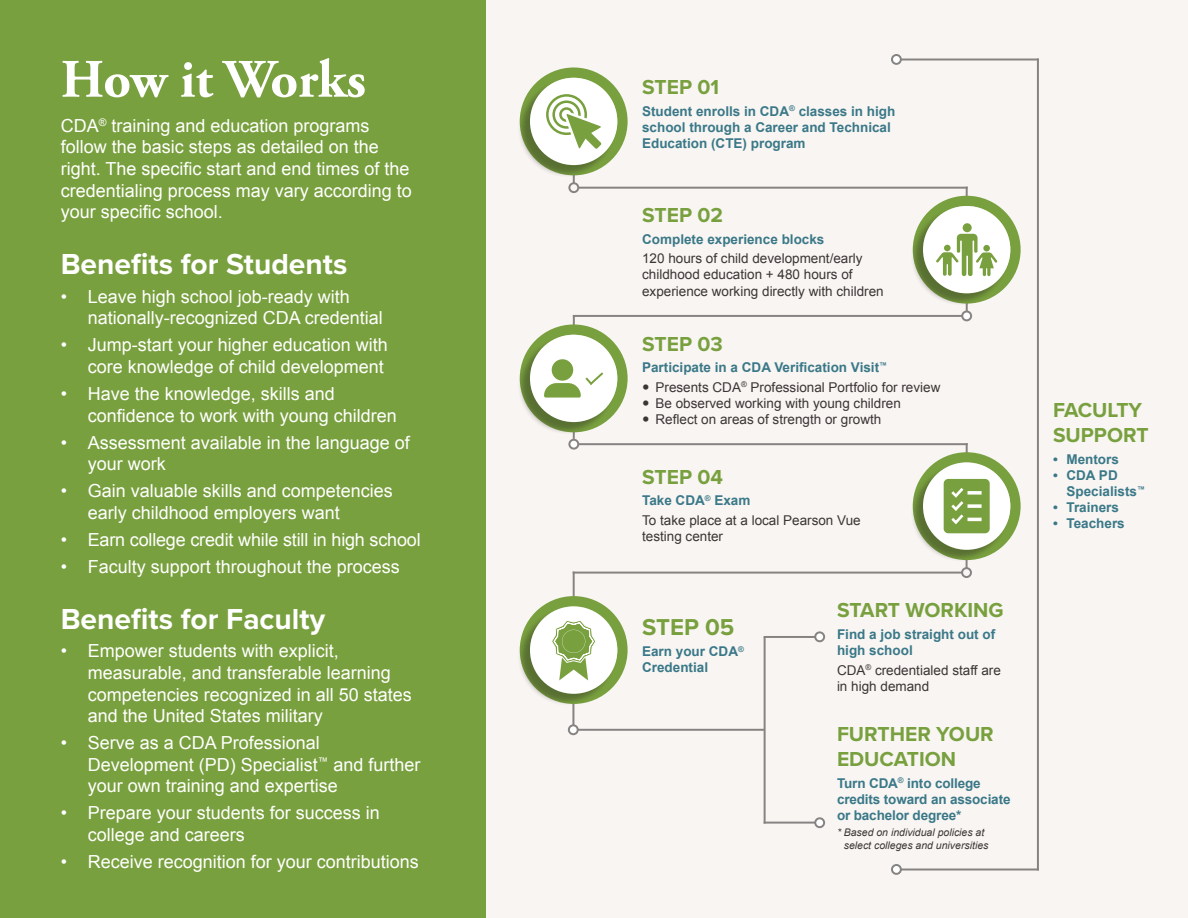
<style>
.page{position:relative;width:1188px;height:918px;background:#fff}
.page>*{position:absolute;margin:0;border:0;box-sizing:border-box;transform-origin:0 0}
.Serif_Heading_4_-_36{font:700 54px "Adobe Garamond Pro";letter-spacing:-.005em;color:#fff}
.SANS_Heading_5_-_24p{font:700 30px "Proxima Nova";color:#fff}
.SANS_Heading_5_-_24p-2{font:700 23.85px "Proxima Nova";color:#79a03e}
.SANS_Heading_5_-_24p-3{font:700 21px/25.2px "Proxima Nova";color:#79a03e}
.Body_Text_-_Last_Par{font:18px/21.6px "Arial";color:#fff}
.Body_Text_-_Regular{font:700 13.5px/16.2px "Arial";color:#3a7888}
.Body_Text_-_Regular-2{font:13.5px/16.2px "Arial";color:#3b3635}
.t1{font:italic 10.5px/12.6px "Arial";color:#3b3635}
</style>
<div class="page">
<div style="left:486px;top:0;width:702px;height:918px;background:#f8f5f2"></div>
<div style="left:0;top:0;width:486px;height:918px;background:#79a03e"></div>
<hr style="left:572px;top:691px;width:2px;height:40px;background:#868382">
<hr style="left:573px;top:572px;width:2px;height:49px;background:#868382">
<hr style="left:573px;top:572px;width:394px;height:2px;background:#868382">
<hr style="left:966px;top:443px;width:2px;height:36px;background:#868382">
<hr style="left:574px;top:443px;width:394px;height:2px;background:#868382">
<div style="left:520px;top:596px;width:108px;height:108px;background:#79a03e;border-radius:50%"></div>
<hr style="left:966px;top:526px;width:2px;height:47px;background:#868382">
<div style="left:962px;top:568px;width:9px;height:9px;background:#f8f5f2;border-radius:50%"></div>
<div style="left:961px;top:567px;width:11px;height:11px;border:2px solid #868382;border-radius:50%"></div>
<div style="left:913px;top:452px;width:108px;height:108px;background:#79a03e;border-radius:50%"></div>
<hr style="left:573px;top:399px;width:2px;height:40px;background:#868382">
<div style="left:569px;top:440px;width:9px;height:9px;background:#fff;border-radius:50%"></div>
<div style="left:568px;top:439px;width:11px;height:11px;border:2px solid #868382;border-radius:50%"></div>
<hr style="left:573px;top:315px;width:2px;height:50px;background:#868382">
<hr style="left:573px;top:315px;width:394px;height:2px;background:#868382">
<hr style="left:966px;top:271px;width:2px;height:40px;background:#868382">
<div style="left:962px;top:311px;width:9px;height:9px;background:#fff;border-radius:50%"></div>
<div style="left:961px;top:311px;width:11px;height:10px;border:2px solid #868382;border-radius:50%"></div>
<hr style="left:966px;top:187px;width:2px;height:50px;background:#868382">
<hr style="left:574px;top:187px;width:394px;height:2px;background:#868382">
<hr style="left:573px;top:150px;width:2px;height:40px;background:#868382">
<div style="left:569px;top:183px;width:9px;height:9px;background:#f8f5f2;border-radius:50%"></div>
<div style="left:568px;top:182px;width:11px;height:11px;border:2px solid #868382;border-radius:50%"></div>
<div style="left:520px;top:68px;width:108px;height:107px;background:#79a03e;border-radius:50%"></div>
<div style="left:913px;top:196px;width:108px;height:108px;background:#79a03e;border-radius:50%"></div>
<div style="left:520px;top:324px;width:108px;height:108px;background:#79a03e;border-radius:50%"></div>
<div style="left:518px;top:79px;width:98px;height:99px;background:#231f20;opacity:.75"></div>
<div style="left:530px;top:78px;width:87px;height:87px;background:#fff;border-radius:50%"></div>
<div style="left:911px;top:207px;width:98px;height:99px;background:#231f20;opacity:.75"></div>
<div style="left:923px;top:206px;width:87px;height:87px;background:#fff;border-radius:50%"></div>
<div style="left:518px;top:336px;width:98px;height:98px;background:#231f20;opacity:.75"></div>
<div style="left:530px;top:335px;width:87px;height:87px;background:#fff;border-radius:50%"></div>
<div style="left:911px;top:464px;width:98px;height:98px;background:#231f20;opacity:.75"></div>
<div style="left:923px;top:462px;width:87px;height:88px;background:#fff;border-radius:50%"></div>
<div style="left:518px;top:608px;width:98px;height:98px;background:#231f20;opacity:.75"></div>
<div style="left:530px;top:606px;width:87px;height:88px;background:#fff;border-radius:50%"></div>
<svg style="left:546px;top:94px;width:55px;height:55px"></svg>
<div style="left:963px;top:223px;width:9px;height:9px;background:#79a03e;border-radius:50%"></div>
<svg style="left:936px;top:234px;width:61px;height:43px"></svg>
<div style="left:552px;top:359px;width:21px;height:22px;background:#79a03e;border-radius:50%"></div>
<svg style="left:544px;top:370px;width:60px;height:28px"></svg>
<svg style="left:944px;top:479px;width:46px;height:54px;background:#88ab55"></svg>
<svg style="left:550px;top:606px;width:47px;height:75px"></svg>
<hr style="left:573px;top:729px;width:192px;height:2px;background:#868382">
<div style="left:569px;top:725px;width:9px;height:9px;background:#fff;border-radius:50%"></div>
<div style="left:568px;top:724px;width:11px;height:11px;border:2px solid #868382;border-radius:50%"></div>
<hr style="left:764px;top:637px;width:2px;height:187px;background:#868382">
<hr style="left:764px;top:636px;width:56px;height:2px;background:#868382">
<hr style="left:764px;top:822px;width:56px;height:2px;background:#868382">
<div style="left:815px;top:632px;width:9px;height:9px;background:#fff;border-radius:50%"></div>
<div style="left:814px;top:631px;width:11px;height:11px;border:2px solid #868382;border-radius:50%"></div>
<div style="left:815px;top:818px;width:9px;height:9px;background:#fff;border-radius:50%"></div>
<div style="left:814px;top:817px;width:11px;height:11px;border:2px solid #868382;border-radius:50%"></div>
<hr style="left:896px;top:59px;width:143px;height:2px;background:#868382">
<hr style="left:1037px;top:59px;width:2px;height:811px;background:#868382">
<div style="left:892px;top:55px;width:9px;height:9px;background:#fff;border-radius:50%"></div>
<div style="left:891px;top:54px;width:11px;height:11px;border:2px solid #868382;border-radius:50%"></div>
<hr style="left:896px;top:869px;width:143px;height:2px;background:#868382">
<div style="left:892px;top:865px;width:9px;height:9px;background:#fff;border-radius:50%"></div>
<div style="left:891px;top:864px;width:11px;height:11px;border:2px solid #868382;border-radius:50%"></div>
<p class="Serif_Heading_4_-_36" style="left:61px;top:48px;width:307px">How it Works</p>
<p class="Body_Text_-_Last_Par" style="left:61px;top:115px;width:353px">CDA<sup>®</sup> training and education programs follow the basic steps as detailed on the right. The specific start and end times of the credentialing process may vary according to your specific school.</p>
<p class="SANS_Heading_5_-_24p" style="left:61px;top:242px;width:288px">Benefits for Students</p>
<p class="Body_Text_-_Last_Par" style="left:88px;top:286px;width:297px;text-indent:-27px">• Leave high school job-ready with nationally-recognized CDA credential</p>
<p class="Body_Text_-_Last_Par" style="left:61px;top:334px;width:329px;text-align:right">• Jump-start your higher education with core knowledge of child development</p>
<p class="Body_Text_-_Last_Par" style="left:88px;top:383px;width:311px;text-indent:-27px">• Have the knowledge, skills and confidence to work with young children</p>
<p class="Body_Text_-_Last_Par" style="left:88px;top:432px;width:324px;text-indent:-27px">• Assessment available in the language of your work</p>
<p class="Body_Text_-_Last_Par" style="left:88px;top:480px;width:307px;text-indent:-27px">• Gain valuable skills and competencies early childhood employers want</p>
<p class="Body_Text_-_Last_Par" style="left:61px;top:529px;width:362px">• Earn college credit while still in high school</p>
<p class="Body_Text_-_Last_Par" style="left:61px;top:556px;width:341px">• Faculty support throughout the process</p>
<p class="SANS_Heading_5_-_24p" style="left:61px;top:597px;width:266px">Benefits for Faculty</p>
<p class="Body_Text_-_Last_Par" style="left:88px;top:640px;width:326px;text-indent:-27px">• Empower students with explicit, measurable, and transferable learning competencies recognized in all 50 states and the United States military</p>
<p class="Body_Text_-_Last_Par" style="left:88px;top:732px;width:334px;text-indent:-27px">• Serve as a CDA Professional<br>Development (PD) Specialist<sup>™</sup> and further your own training and expertise</p>
<p class="Body_Text_-_Last_Par" style="left:88px;top:802px;width:294px;text-indent:-27px">• Prepare your students for success in college and careers</p>
<p class="Body_Text_-_Last_Par" style="left:61px;top:851px;width:360px">• Receive recognition for your contributions</p>
<p class="SANS_Heading_5_-_24p-3" style="left:642px;top:74px;width:79px">STEP 01</p>
<p class="Body_Text_-_Regular" style="left:642px;top:104px;width:255px">Student enrolls in CDA<sup>®</sup> classes in high school through a Career and Technical<br>Education (CTE) program</p>
<p class="SANS_Heading_5_-_24p-3" style="left:642px;top:202px;width:83px">STEP 02</p>
<p class="Body_Text_-_Regular" style="left:642px;top:231px;width:184px">Complete experience blocks</p>
<p class="Body_Text_-_Regular-2" style="left:642px;top:250px;width:243px">120 hours of child development/early childhood education + 480 hours of experience working directly with children</p>
<p class="SANS_Heading_5_-_24p-3" style="left:642px;top:331px;width:82px">STEP 03</p>
<p class="Body_Text_-_Regular" style="left:642px;top:360px;width:246px">Participate in a CDA Verification Visit<sup>™</sup></p>
<p class="Body_Text_-_Regular-2" style="left:656px;top:379px;width:286px">Presents CDA<sup>®</sup> Professional Portfolio for review</p>
<p class="Body_Text_-_Regular-2" style="left:656px;top:395px;width:247px">Be observed working with young children</p>
<p class="Body_Text_-_Regular-2" style="left:656px;top:411px;width:227px">Reflect on areas of strength or growth</p>
<p class="SANS_Heading_5_-_24p-3" style="left:642px;top:464px;width:82px">STEP 04</p>
<p class="Body_Text_-_Regular" style="left:642px;top:493px;width:110px">Take CDA<sup>®</sup> Exam</p>
<p class="Body_Text_-_Regular-2" style="left:642px;top:512px;width:220px">To take place at a local Pearson Vue testing center</p>
<p class="SANS_Heading_5_-_24p-2" style="left:642px;top:609px;width:94px">STEP 05</p>
<p class="Body_Text_-_Regular" style="left:642px;top:644px;width:103px">Earn your CDA<sup>®<br></sup>Credential</p>
<p class="SANS_Heading_5_-_24p-3" style="left:837px;top:597px;width:168px">START WORKING</p>
<p class="Body_Text_-_Regular" style="left:837px;top:627px;width:160px">Find a job straight out of high school</p>
<p class="Body_Text_-_Regular-2" style="left:837px;top:662px;width:165px">CDA<sup>®</sup> credentialed staff are in high demand</p>
<p class="SANS_Heading_5_-_24p-3" style="left:837px;top:721px;width:158px">FURTHER YOUR<br>EDUCATION</p>
<p class="Body_Text_-_Regular" style="left:837px;top:775px;width:175px">Turn CDA<sup>®</sup> into college credits toward an associate or bachelor degree*</p>
<p class="t1" style="left:844px;top:826px;width:146px;text-indent:-7px">* Based on individual policies at select colleges and universities</p>
<p class="SANS_Heading_5_-_24p-3" style="left:1053px;top:397px;width:97px">FACULTY<br>SUPPORT</p>
<p class="Body_Text_-_Regular" style="left:1053px;top:451px;width:68px">• Mentors</p>
<p class="Body_Text_-_Regular" style="left:1066px;top:468px;width:80px;text-indent:-14px">• CDA PD<br>Specialists<sup>™</sup></p>
<p class="Body_Text_-_Regular" style="left:1053px;top:500px;width:68px">• Trainers</p>
<p class="Body_Text_-_Regular" style="left:1053px;top:516px;width:73px">• Teachers</p>
</div>
